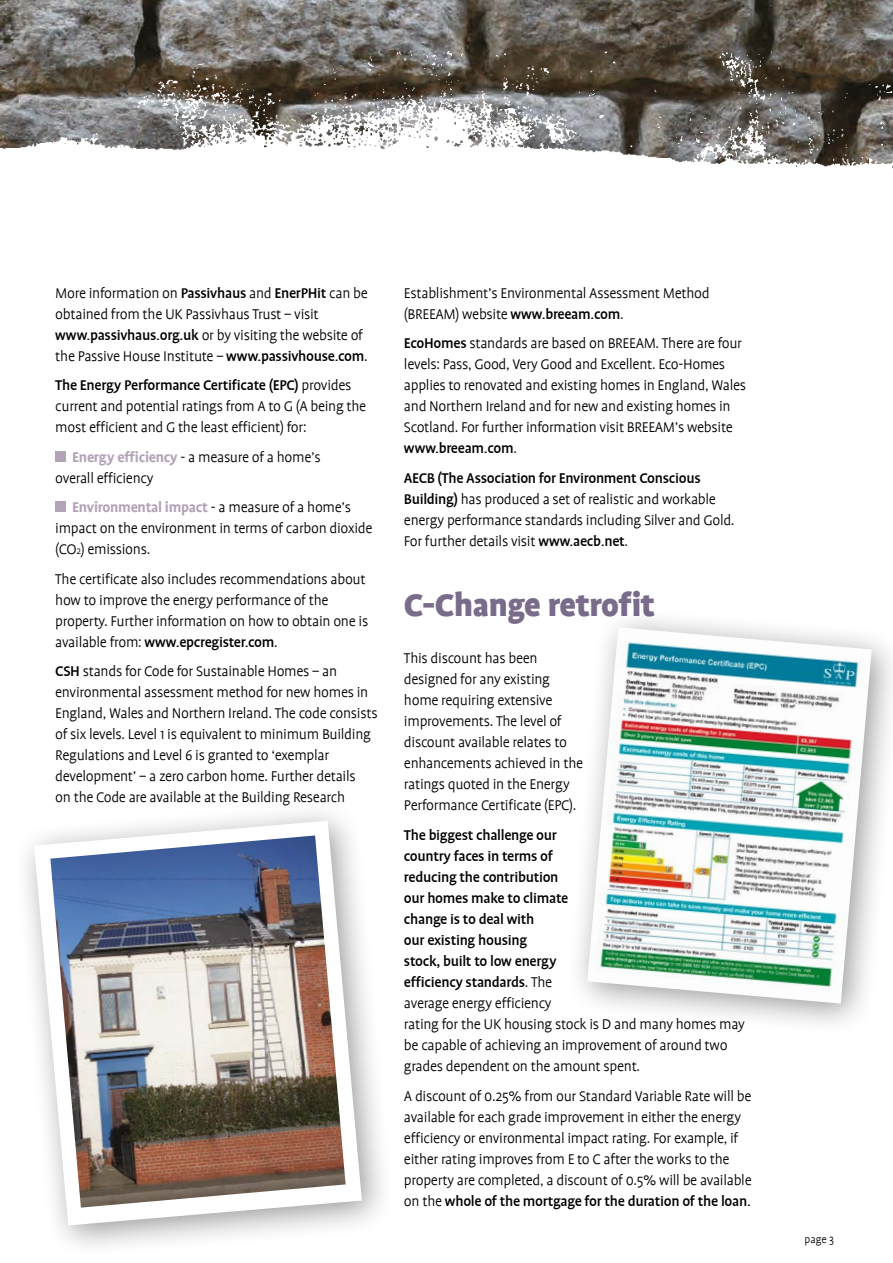
<style>
.page{position:relative;width:893px;height:1263px;background:#fff}
.page>*{position:absolute;margin:0;border:0;box-sizing:border-box;transform-origin:0 0}
.t1{font:900 36px "Profile";letter-spacing:-.01em;color:#796c8b}
.t2{font:300 15.9px/21px "Profile";letter-spacing:-.02em;color:#000}
.t3{font:500 15.9px/21px "Profile";letter-spacing:-.02em;color:#000}
.t4{font:300 12px "Profile";color:#000}
.s1{font-weight:500}
.s2{font-weight:700;color:#b3a3b7}
.s3{font-size:10.5px}
.s4{font-weight:300}
</style>
<div class="page">
<img style="left:0;top:0;width:893px;height:84px">
<img style="left:888px;top:84px;width:5px;height:84px">
<img style="left:0;top:52px;width:888px;height:115px">
<div style="left:55px;top:451px;width:11px;height:11px;background:#b3a3b7"></div>
<div style="left:55px;top:501px;width:11px;height:11px;background:#b3a3b7"></div>
<div style="left:13px;top:799px;width:382px;height:459px;background:#000;opacity:.4"></div>
<svg style="left:34px;top:821px;width:328px;height:404px"></svg>
<img style="left:50px;top:835px;width:296px;height:372px">
<div style="left:566px;top:606px;width:327px;height:430px;background:#000;opacity:.4"></div>
<img style="left:587px;top:627px;width:285px;height:376px">
<p class="t2" style="left:55px;top:282px;width:314px">More information on <span class="s1">Passivhaus</span> and <span class="s1">EnerPHit</span> can be obtained from the UK Passivhaus Trust – visit <span class="s1">www.passivhaus.org.uk</span> or by visiting the website of the Passive House Institute – <span class="s1">www.passivhouse.com</span>.</p>
<p class="t2" style="left:55px;top:375px;width:313px"><span class="s1">The Energy Performance Certificate (EPC)</span> provides current and potential ratings from A to G (A being the most efficient and G the least efficient) for:</p>
<p class="t2" style="left:55px;top:446px;width:267px;text-indent:17px"><span class="s2">Energy efficiency</span> - a measure of a home’s overall efficiency</p>
<p class="t2" style="left:55px;top:497px;width:319px;text-indent:17px"><span class="s2">Environmental impact</span> - a measure of a home’s impact on the environment in terms of carbon dioxide (CO<span class="s3">2</span>) emissions.</p>
<p class="t2" style="left:55px;top:568px;width:315px">The certificate also includes recommendations about how to improve the energy performance of the property. Further information on how to obtain one is available from: <span class="s1">www.epcregister.com</span>.</p>
<p class="t2" style="left:55px;top:661px;width:324px"><span class="s1">CSH</span> stands for Code for Sustainable Homes – an environmental assessment method for new homes in England, Wales and Northern Ireland. The code consists of six levels. Level 1 is equivalent to minimum Building Regulations and Level 6 is granted to ‘exemplar development’ – a zero carbon home. Further details<br>on the Code are available at the Building Research</p>
<p class="t2" style="left:404px;top:282px;width:307px">Establishment’s Environmental Assessment Method (BREEAM) website <span class="s1">www.breeam.com</span>.</p>
<p class="t2" style="left:404px;top:333px;width:344px"><span class="s1">EcoHomes</span> standards are based on BREEAM. There are four levels: Pass, Good, Very Good and Excellent. Eco-Homes applies to renovated and existing homes in England, Wales and Northern Ireland and for new and existing homes in Scotland. For further information visit BREEAM’s website <span class="s1">www.breeam.com</span>.</p>
<p class="t2" style="left:404px;top:467px;width:332px"><span class="s1">AECB (The Association for Environment Conscious Building)</span> has produced a set of realistic and workable energy performance standards including Silver and Gold.<br>For further details visit <span class="s1">www.aecb.net</span>.</p>
<h1 class="t1" style="left:404px;top:584px;width:253px">C-Change retrofit</h1>
<p class="t2" style="left:404px;top:648px;width:181px">This discount has been designed for any existing home requiring extensive improvements. The level of discount available relates to enhancements achieved in the ratings quoted in the Energy<br>Performance Certificate (EPC).</p>
<p class="t3" style="left:404px;top:825px;width:342px">The biggest challenge our<br>country faces in terms of<br>reducing the contribution<br>our homes make to climate<br>change is to deal with<br>our existing housing<br>stock, built to low energy<br>efficiency standards<span class="s4">. The<br>average energy efficiency<br>rating for the UK housing stock is D and many homes may be capable of achieving an improvement of around two grades dependent on the amount spent.</span></p>
<p class="t2" style="left:404px;top:1085px;width:349px">A discount of 0.25% from our Standard Variable Rate will be available for each grade improvement in either the energy efficiency or environmental impact rating. For example, if either rating improves from E to C after the works to the property are completed, a discount of 0.5% will be available on the <span class="s1">whole of the mortgage for the duration of the loan.</span></p>
<p class="t4" style="left:804px;top:1233px;width:31px">page 3</p>
</div>
